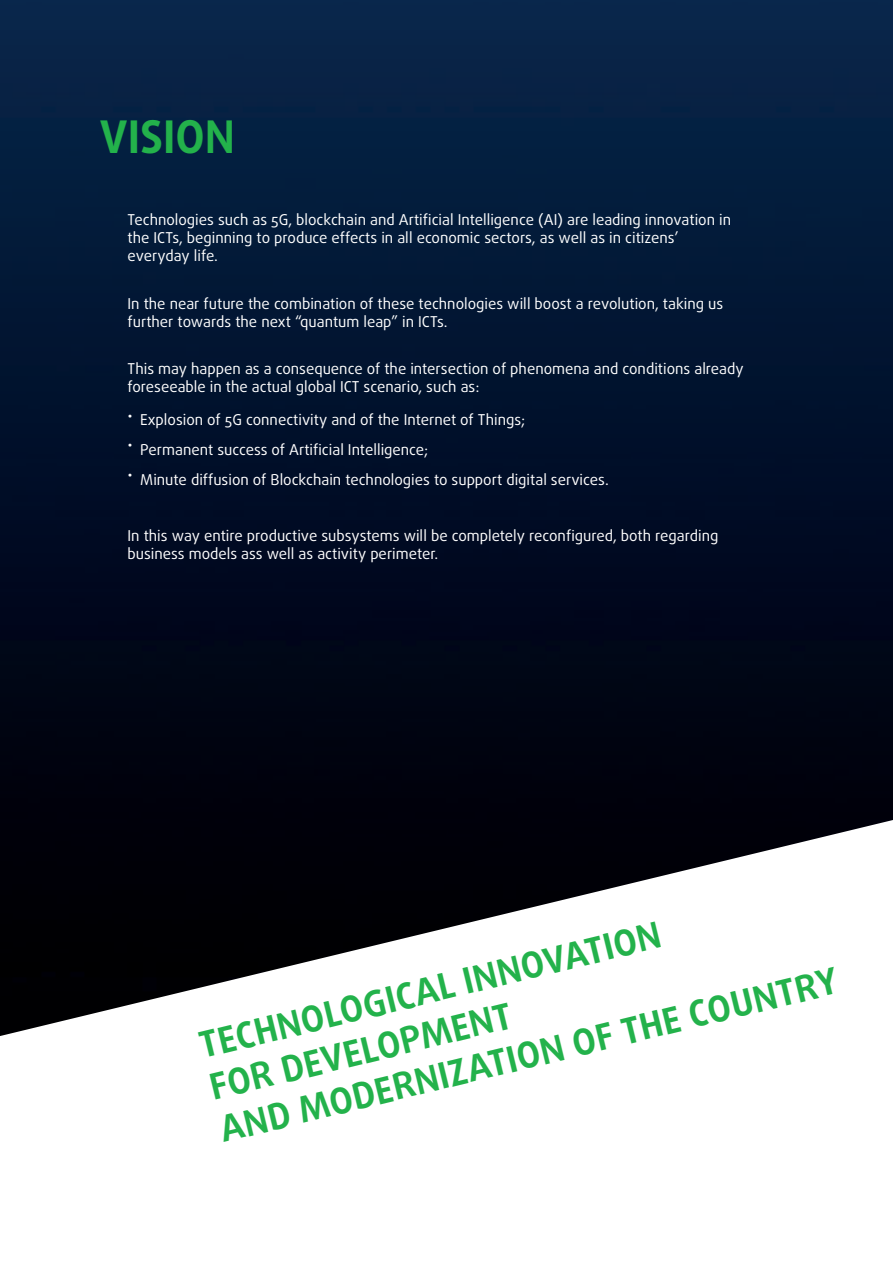
<style>
.page{position:relative;width:893px;height:1263px;background:#fff}
.page>*{position:absolute;margin:0;border:0;box-sizing:border-box;transform-origin:0 0}
.t1{font:700 45px "Daxline Pro";color:#23b24b}
.t2{font:700 36px/43.5px "Daxline Pro";color:#23b24b}
.t3{font:15px/18px "Daxline Pro";color:#fff}
</style>
<div class="page">
<hr style="left:0;top:0;width:1px;height:1035px;background:#004279">
<img style="left:1px;top:0;width:892px;height:813px">
<svg style="left:0;top:813px;width:893px;height:223px"></svg>
<h1 class="t1" style="left:100px;top:118px;width:137px">VISION</h1>
<p class="t3" style="left:128px;top:212px;width:605px">Technologies such as 5G, blockchain and Artificial Intelligence (AI) are leading innovation in the ICTs, beginning to produce effects in all economic sectors, as well as in citizens’ everyday life.</p>
<p class="t3" style="left:128px;top:296px;width:597px">In the near future the combination of these technologies will boost a revolution, taking us further towards the next “quantum leap” in ICTs.</p>
<p class="t3" style="left:128px;top:361px;width:618px">This may happen as a consequence of the intersection of phenomena and conditions already foreseeable in the actual global ICT scenario, such as:</p>
<p class="t3" style="left:128px;top:412px;width:399px">• Explosion of 5G connectivity and of the Internet of Things;</p>
<p class="t3" style="left:128px;top:442px;width:302px">• Permanent success of Artificial Intelligence;</p>
<p class="t3" style="left:128px;top:471px;width:483px">• Minute diffusion of Blockchain technologies to support digital services.</p>
<p class="t3" style="left:128px;top:528px;width:592px">In this way entire productive subsystems will be completely reconfigured, both regarding business models ass well as activity perimeter.</p>
<h2 class="t2" style="left:195px;top:1028px;width:636px;rotate:-14deg">TECHNOLOGICAL INNOVATION<br>FOR DEVELOPMENT<br>AND MODERNIZATION OF THE COUNTRY</h2>
</div>
